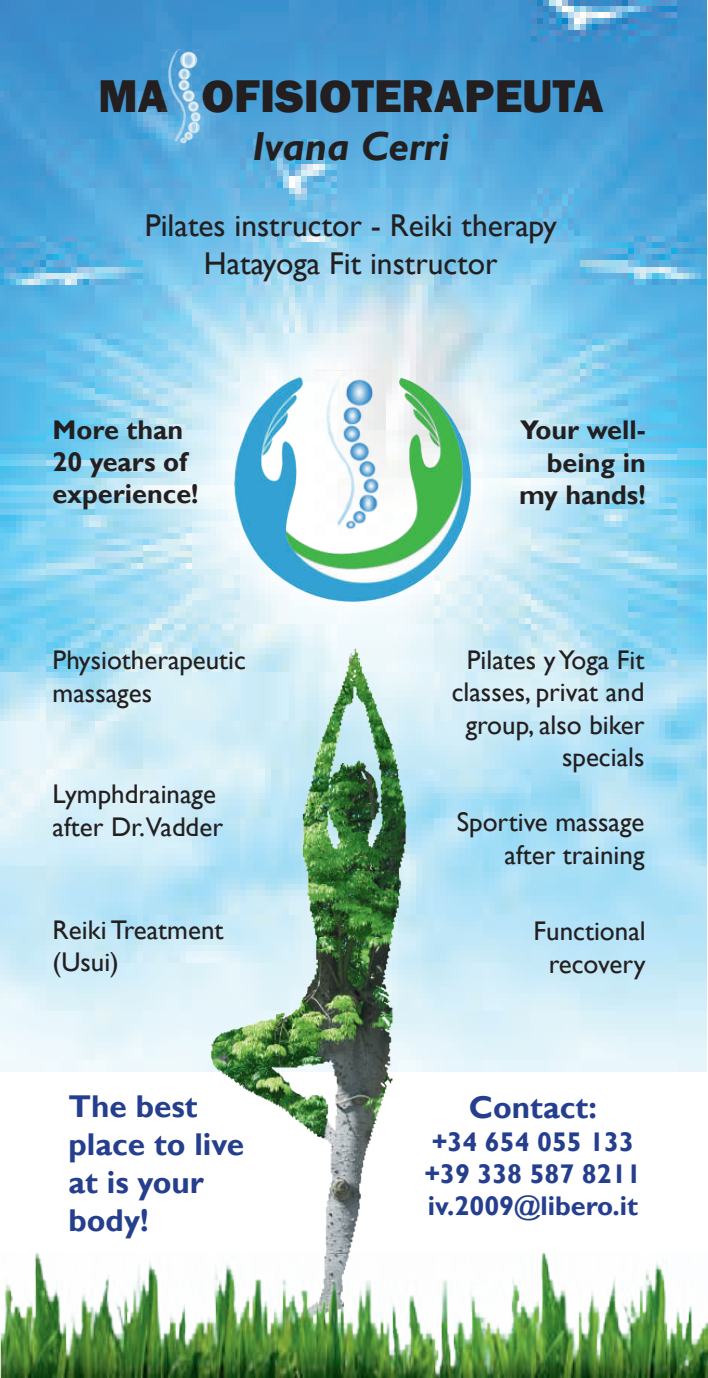
<style>
.page{position:relative;width:708px;height:1378px;background:#fff}
.page>*{position:absolute;margin:0;border:0;box-sizing:border-box;transform-origin:0 0}
.t1{font:800 47.25px "Franklin Gothic";color:#231f20}
.t2{font:italic 700 40.5px "Gill Sans";color:#231f20}
.t3{font:31.5px/37.8px "Gill Sans";color:#231f20;text-align:center}
.t4{font:700 31.5px/37.8px "Gill Sans";color:#253f8e}
.t5{font:27px/32.4px "Gill Sans";color:#231f20}
.t6{font:700 27px/32.4px "Gill Sans";color:#231f20}
.t7{font:700 27px/32.4px "Gill Sans";color:#253f8e}
</style>
<div class="page">
<img style="left:0;top:0;width:706px;height:1071px">
<img style="left:165px;top:608px;width:333px;height:640px">
<img style="left:161px;top:49px;width:43px;height:99px">
<img style="left:233px;top:370px;width:242px;height:235px">
<img style="left:315px;top:370px;width:77px;height:169px">
<img style="left:0;top:1248px;width:708px;height:130px">
<h1 class="t1" style="left:98px;top:65px;width:507px">MA OFISIOTERAPEUTA</h1>
<h2 class="t2" style="left:252px;top:123px;width:198px">Ivana Cerri</h2>
<p class="t3" style="left:145px;top:207px;width:414px">Pilates instructor - Reiki therapy<br>Hatayoga Fit instructor</p>
<p class="t6" style="left:53px;top:414px;width:147px">More than<br>20 years of experience!</p>
<p class="t6" style="left:519px;top:415px;width:128px;text-align:right">Your well&shy;being in my hands!</p>
<p class="t5" style="left:53px;top:644px;width:195px">Physiotherapeutic massages</p>
<p class="t5" style="left:452px;top:644px;width:194px;text-align:right">Pilates y Yoga Fit classes, privat and group, also biker specials</p>
<p class="t5" style="left:53px;top:778px;width:172px">Lymphdrainage after Dr.Vadder</p>
<p class="t5" style="left:53px;top:914px;width:172px">Reiki Treatment (Usui)</p>
<p class="t4" style="left:69px;top:1089px;width:177px">The best place to live at is your body!</p>
<p class="t5" style="left:457px;top:806px;width:189px;text-align:right">Sportive massage after training</p>
<p class="t5" style="left:534px;top:915px;width:114px;text-align:center">Functional recovery</p>
<p class="t4" style="left:469px;top:1089px;width:129px">Contact:</p>
<p class="t7" style="left:424px;top:1126px;width:219px">+34 654 055 133 +39 338 587 8211 iv.2009@libero.it</p>
</div>
